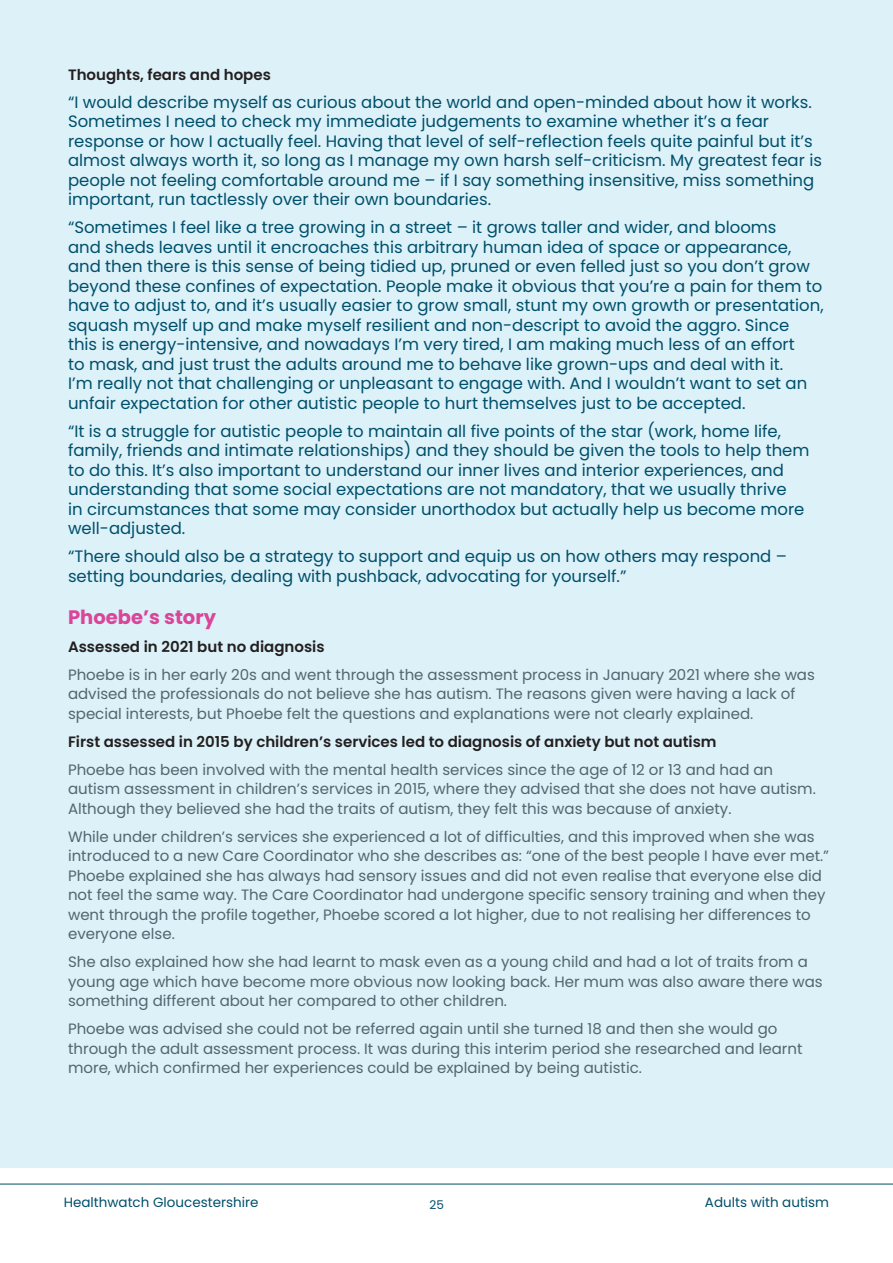
<style>
.page{position:relative;width:893px;height:1263px;background:#fff}
.page>*{position:absolute;margin:0;border:0;box-sizing:border-box;transform-origin:0 0}
.Content_paragraphs{font:700 19.5px "Poppins";color:#da4599}
.Content_paragraphs-2{font:16.5px/19.5px "Poppins";color:#004f6b}
.Content_paragraphs-3{font:15px/19.5px "Poppins";color:#53656e}
.Content_paragraphs-4{font:600 15px "Poppins";color:#231f20}
.t1{font:13.5px "Poppins";color:#004f6b}
.t2{font:12px "Poppins";color:#004f6b}
</style>
<div class="page">
<hr style="left:0;top:1184px;width:893px;height:1px;background:#004f6b">
<div style="left:0;top:0;width:893px;height:1167px;background:#dcf1f8"></div>
<p class="Content_paragraphs-4" style="left:68px;top:66px;width:204px">Thoughts, fears and hopes</p>
<p class="Content_paragraphs-2" style="left:68px;top:92px;width:755px">“I would describe myself as curious about the world and open-minded about how it works.<br>Sometimes I need to check my immediate judgements to examine whether it’s a fear response or how I actually feel. Having that level of self-reflection feels quite painful but it’s almost always worth it, so long as I manage my own harsh self-criticism. My greatest fear is people not feeling comfortable around me – if I say something insensitive, miss something important, run tactlessly over their own boundaries.</p>
<p class="Content_paragraphs-2" style="left:68px;top:218px;width:757px">“Sometimes I feel like a tree growing in a street – it grows taller and wider, and blooms<br>and sheds leaves until it encroaches this arbitrary human idea of space or appearance, and then there is this sense of being tidied up, pruned or even felled just so you don’t grow beyond these confines of expectation. People make it obvious that you’re a pain for them to have to adjust to, and it’s usually easier to grow small, stunt my own growth or presentation, squash myself up and make myself resilient and non-descript to avoid the aggro. Since<br>this is energy-intensive, and nowadays I’m very tired, I am making much less of an effort<br>to mask, and just trust the adults around me to behave like grown-ups and deal with it.<br>I’m really not that challenging or unpleasant to engage with. And I wouldn’t want to set an unfair expectation for other autistic people to hurt themselves just to be accepted.</p>
<p class="Content_paragraphs-2" style="left:68px;top:421px;width:743px">“It is a struggle for autistic people to maintain all five points of the star (work, home life, family, friends and intimate relationships) and they should be given the tools to help them to do this. It’s also important to understand our inner lives and interior experiences, and understanding that some social expectations are not mandatory, that we usually thrive<br>in circumstances that some may consider unorthodox but actually help us become more well-adjusted.</p>
<p class="Content_paragraphs-2" style="left:68px;top:547px;width:720px">“There should also be a strategy to support and equip us on how others may respond – setting boundaries, dealing with pushback, advocating for yourself.”</p>
<p class="Content_paragraphs" style="left:68px;top:606px;width:150px">Phoebe’s story</p>
<p class="Content_paragraphs-4" style="left:68px;top:638px;width:258px">Assessed in 2021 but no diagnosis</p>
<p class="Content_paragraphs-3" style="left:68px;top:665px;width:748px">Phoebe is in her early 20s and went through the assessment process in January 2021 where she was advised the professionals do not believe she has autism. The reasons given were having a lack of special interests, but Phoebe felt the questions and explanations were not clearly explained.</p>
<p class="Content_paragraphs-4" style="left:68px;top:733px;width:650px">First assessed in 2015 by children’s services led to diagnosis of anxiety but not autism</p>
<p class="Content_paragraphs-3" style="left:68px;top:760px;width:749px">Phoebe has been involved with the mental health services since the age of 12 or 13 and had an autism assessment in children’s services in 2015, where they advised that she does not have autism.<br>Although they believed she had the traits of autism, they felt this was because of anxiety.</p>
<p class="Content_paragraphs-3" style="left:68px;top:827px;width:763px">While under children’s services she experienced a lot of difficulties, and this improved when she was introduced to a new Care Coordinator who she describes as: “one of the best people I have ever met.” Phoebe explained she has always had sensory issues and did not even realise that everyone else did not feel the same way. The Care Coordinator had undergone specific sensory training and when they went through the profile together, Phoebe scored a lot higher, due to not realising her differences to everyone else.</p>
<p class="Content_paragraphs-3" style="left:68px;top:952px;width:756px">She also explained how she had learnt to mask even as a young child and had a lot of traits from a young age which have become more obvious now looking back. Her mum was also aware there was something different about her compared to other children.</p>
<p class="Content_paragraphs-3" style="left:68px;top:1019px;width:736px">Phoebe was advised she could not be referred again until she turned 18 and then she would go through the adult assessment process. It was during this interim period she researched and learnt more, which confirmed her experiences could be explained by being autistic.</p>
<p class="t1" style="left:64px;top:1194px;width:196px">Healthwatch Gloucestershire</p>
<p class="t2" style="left:429px;top:1198px;width:16px">25</p>
<p class="t1" style="left:705px;top:1194px;width:126px">Adults with autism</p>
</div>
